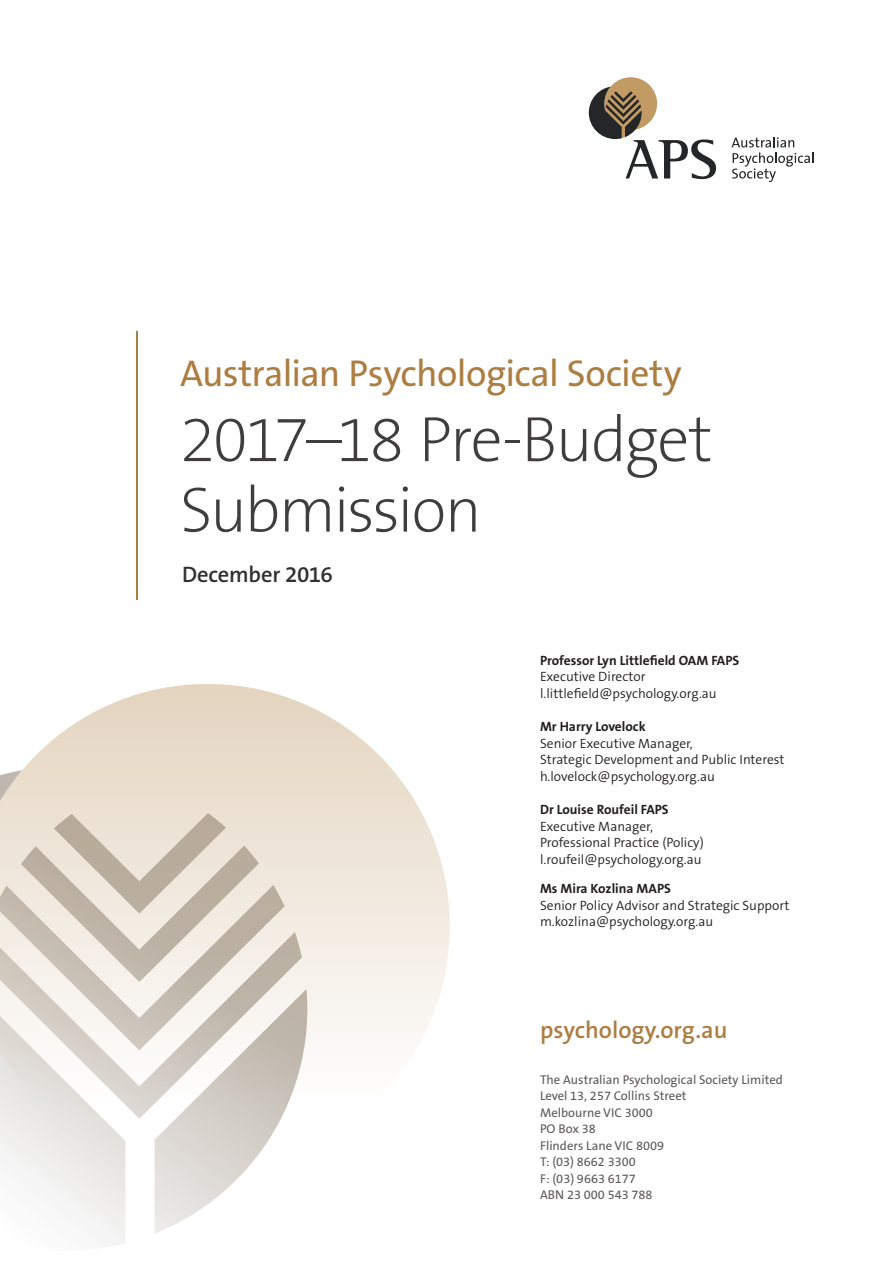
<style>
.page{position:relative;width:893px;height:1263px;background:#fff}
.page>*{position:absolute;margin:0;border:0;box-sizing:border-box;transform-origin:0 0}
.t1{font:200 64.5px/70.5px "The Sans B W2";letter-spacing:-.04em;color:#3f3d3e}
.t2{font:37.5px "The Sans B W5 Plain";letter-spacing:-.015em;color:#ac7e41}
.t3{font:600 24px "The Sans B W6";color:#ac7e41}
.t4{font:600 22.5px "The Sans B W6";letter-spacing:-.01em;color:#303132}
.t5{font:300 13.5px/16.5px "The Sans B W4";color:#231f20}
.t6{font:700 13.5px "The Sans B W7";color:#231f20}
.t7{font:12.75px "The Sans B W5 Plain";color:#5d595a}
</style>
<div class="page">
<svg style="left:22px;top:684px;width:428px;height:528px"></svg>
<svg style="left:125px;top:932px;width:177px;height:187px"></svg>
<svg style="left:125px;top:885px;width:160px;height:165px"></svg>
<svg style="left:125px;top:813px;width:134px;height:169px"></svg>
<svg style="left:0;top:770px;width:125px;height:473px"></svg>
<svg style="left:155px;top:989px;width:152px;height:244px"></svg>
<svg style="left:731px;top:137px;width:83px;height:45px"></svg>
<svg style="left:589px;top:77px;width:127px;height:102px"></svg>
<hr style="left:136px;top:331px;width:2px;height:269px;background:#ac7e41">
<p class="t2" style="left:180px;top:350px;width:503px">Australian Psychological Society</p>
<p class="t1" style="left:180px;top:404px;width:534px">2017–18 Pre-Budget<br>Submission</p>
<p class="t4" style="left:182px;top:560px;width:152px">December 2016</p>
<p class="t6" style="left:540px;top:652px;width:201px">Professor Lyn Littlefield OAM FAPS</p>
<p class="t5" style="left:540px;top:669px;width:107px">Executive Director</p>
<p class="t5" style="left:540px;top:685px;width:178px">l.littlefield@psychology.org.au</p>
<p class="t6" style="left:540px;top:718px;width:107px">Mr Harry Lovelock</p>
<p class="t5" style="left:540px;top:735px;width:246px">Senior Executive Manager,<br>Strategic Development and Public Interest</p>
<p class="t5" style="left:540px;top:768px;width:176px">h.lovelock@psychology.org.au</p>
<p class="t6" style="left:540px;top:801px;width:130px">Dr Louise Roufeil FAPS</p>
<p class="t5" style="left:540px;top:818px;width:165px">Executive Manager,<br>Professional Practice (Policy)</p>
<p class="t5" style="left:540px;top:851px;width:163px">l.roufeil@psychology.org.au</p>
<p class="t6" style="left:540px;top:880px;width:132px">Ms Mira Kozlina MAPS</p>
<p class="t5" style="left:540px;top:897px;width:251px">Senior Policy Advisor and Strategic Support</p>
<p class="t5" style="left:540px;top:913px;width:175px">m.kozlina@psychology.org.au</p>
<p class="t3" style="left:540px;top:1014px;width:189px">psychology.org.au</p>
<p class="t7" style="left:540px;top:1071px;width:244px">The Australian Psychological Society Limited</p>
<p class="t7" style="left:540px;top:1088px;width:148px">Level 13, 257 Collins Street</p>
<p class="t7" style="left:540px;top:1104px;width:114px">Melbourne VIC 3000</p>
<p class="t7" style="left:540px;top:1121px;width:57px">PO Box 38</p>
<p class="t7" style="left:540px;top:1137px;width:126px">Flinders Lane VIC 8009</p>
<p class="t7" style="left:540px;top:1154px;width:97px">T: (03) 8662 3300</p>
<p class="t7" style="left:540px;top:1170px;width:97px">F: (03) 9663 6177</p>
<p class="t7" style="left:540px;top:1187px;width:114px">ABN 23 000 543 788</p>
</div>
